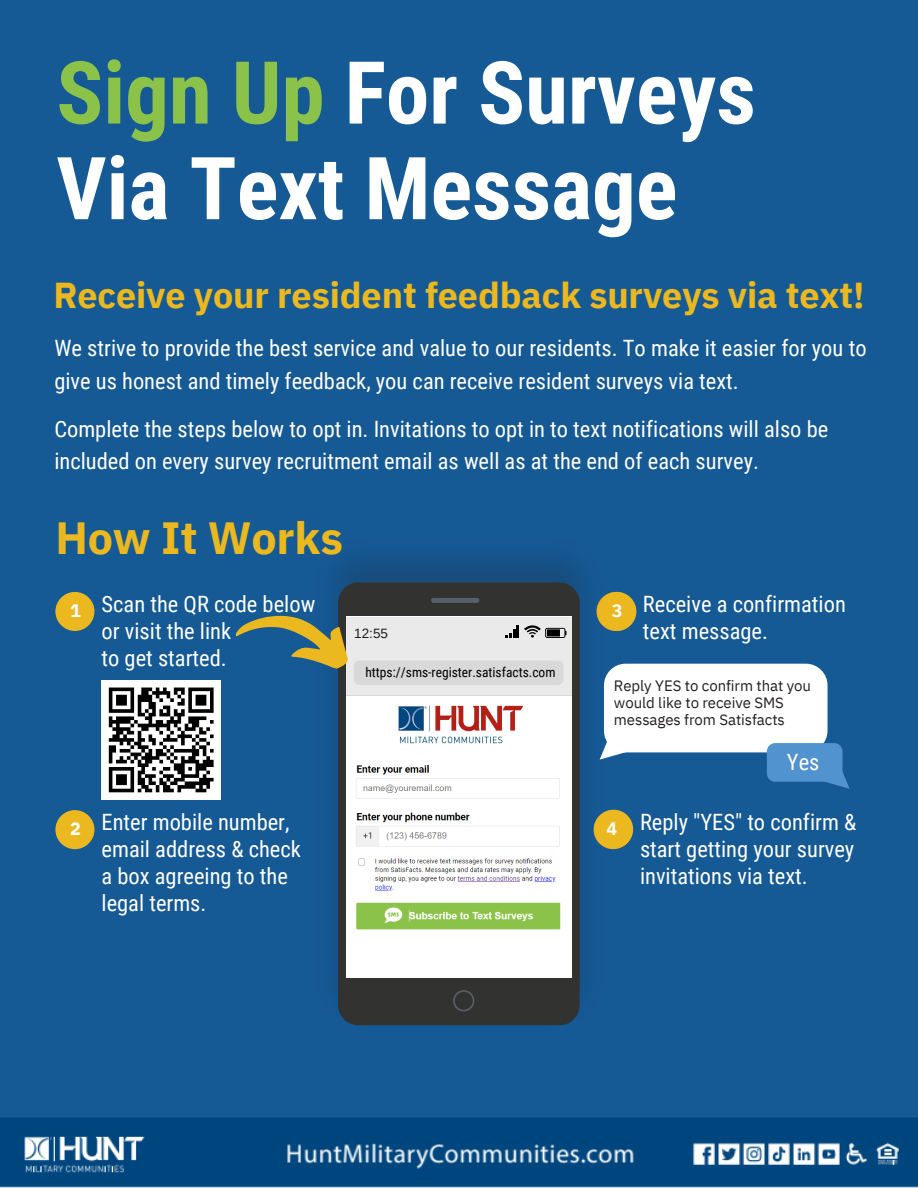
<style>
.page{position:relative;width:918px;height:1188px;background:#155995}
.page>*{position:absolute;margin:0;border:0;box-sizing:border-box;transform-origin:0 0}
.t1{font:700 87px/95.7px "Roboto Condensed";color:#fff}
.t2{font:700 45px "IBM Plex Sans";letter-spacing:-.005em;color:#ebb81f}
.t3{font:700 36px "IBM Plex Sans";letter-spacing:-.005em;color:#ebb81f}
.t4{font:22.5px/27px "Roboto Condensed";color:#fff}
.t5{font:700 18px "IBM Plex Sans";color:#fff}
.t6{font:15px/16.8px "IBM Plex Sans";letter-spacing:-.005em;color:#231f20}
.t7{font:13.5px "Roboto Condensed";color:#000}
.t8{font:13.5px "Arimo";color:#231f20}
.s1{color:#8bc249}
</style>
<div class="page">
<img style="left:336px;top:558px;width:276px;height:468px">
<div style="left:55px;top:592px;width:39px;height:39px;background:#ebb81f;border-radius:50%"></div>
<div style="left:55px;top:810px;width:39px;height:39px;background:#ebb81f;border-radius:50%"></div>
<div style="left:338px;top:582px;width:242px;height:443px;background:#323231;border-radius:20px"></div>
<div style="left:346px;top:617px;width:226px;height:361px;background:#fff"></div>
<div style="left:431px;top:598px;width:48px;height:5px;background:#565f6b;border-radius:2px"></div>
<svg style="left:453px;top:990px;width:21px;height:21px"></svg>
<div style="left:346px;top:617px;width:226px;height:79px;background:#eaeaeb"></div>
<hr style="left:346px;top:695px;width:226px;height:1px;background:#d9d9d9">
<div style="left:354px;top:661px;width:209px;height:24px;background:#d9d9d9;border-radius:5px"></div>
<div style="left:604px;top:664px;width:224px;height:88px;background:#fff;border-radius:22px"></div>
<svg style="left:600px;top:739px;width:28px;height:21px"></svg>
<div style="left:767px;top:743px;width:76px;height:39px;background:#5093cf;border-radius:8px"></div>
<svg style="left:821px;top:768px;width:29px;height:21px"></svg>
<div style="left:597px;top:592px;width:39px;height:39px;background:#ebb81f;border-radius:50%"></div>
<div style="left:594px;top:810px;width:39px;height:39px;background:#ebb81f;border-radius:50%"></div>
<svg style="left:506px;top:625px;width:60px;height:13px"></svg>
<div style="left:547px;top:629px;width:13px;height:8px;background:#000"></div>
<div style="left:102px;top:680px;width:119px;height:120px;background:#fff"></div>
<svg style="left:108px;top:687px;width:106px;height:106px"></svg>
<img style="left:398px;top:705px;width:126px;height:39px">
<svg style="left:235px;top:601px;width:121px;height:70px"></svg>
<img style="left:356px;top:764px;width:205px;height:166px">
<img style="left:0;top:1117px;width:918px;height:71px">
<h1 class="t1" style="left:56px;top:46px;width:701px"><span class="s1">Sign Up</span> For Surveys<br>Via Text Message</h1>
<h3 class="t3" style="left:53px;top:271px;width:813px">Receive your resident feedback surveys via text!</h3>
<p class="t4" style="left:54px;top:333px;width:814px;line-height:32.4px">We strive to provide the best service and value to our residents. To make it easier for you to give us honest and timely feedback, you can receive resident surveys via text.</p>
<p class="t4" style="left:54px;top:413px;width:775px;line-height:32.4px">Complete the steps below to opt in. Invitations to opt in to text notifications will also be included on every survey recruitment email as well as at the end of each survey.</p>
<h2 class="t2" style="left:55px;top:507px;width:289px">How It Works</h2>
<p class="t5" style="left:70px;top:598px;width:12px">1</p>
<p class="t4" style="left:102px;top:591px;width:215px">Scan the QR code below or visit the link<br>to get started.</p>
<p class="t8" style="left:354px;top:625px;width:35px">12:55</p>
<p class="t7" style="left:365px;top:664px;width:192px">https://sms-register.satisfacts.com</p>
<p class="t5" style="left:612px;top:598px;width:12px">3</p>
<p class="t4" style="left:643px;top:591px;width:204px">Receive a confirmation text message.</p>
<p class="t6" style="left:614px;top:677px;width:199px">Reply YES to confirm that you would like to receive SMS messages from Satisfacts</p>
<p class="t4" style="left:787px;top:748px;width:34px">Yes</p>
<p class="t5" style="left:70px;top:816px;width:12px">2</p>
<p class="t4" style="left:102px;top:809px;width:201px">Enter mobile number, email address &amp; check a box agreeing to the legal terms.</p>
<p class="t5" style="left:609px;top:816px;width:12px">4</p>
<p class="t5" style="left:607px;top:817px;width:12px">4</p>
<p class="t4" style="left:640px;top:809px;width:218px;text-align:justify">Reply "YES" to confirm &amp; start getting your survey invitations via text.</p>
</div>
